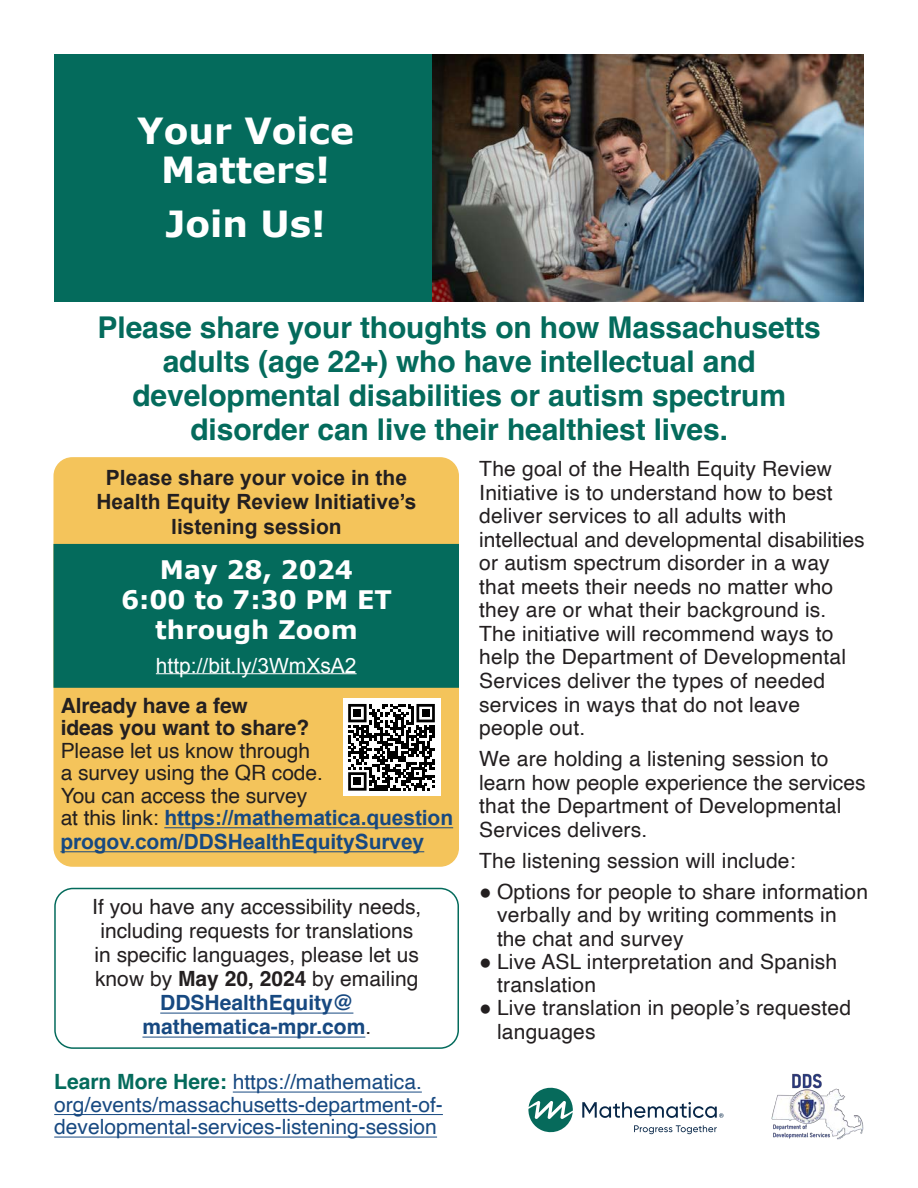
<style>
.page{position:relative;width:918px;height:1188px;background:#fff}
.page>*{position:absolute;margin:0;border:0;box-sizing:border-box;transform-origin:0 0}
.t1{font:700 36px/39px "Verdana";color:#fff;text-align:center}
.t2{font:700 30px/33.8px "Helvetica";letter-spacing:-.005em;color:#046b5c;text-align:center}
.t3{font:700 25.5px/30px "Verdana";color:#fff;text-align:center}
.t4{font:21px/23.5px "Helvetica";letter-spacing:.01em;color:#231f20}
.t5{font:21px/22.5px "Helvetica";color:#174981}
.t6{font:700 21px/24.8px "Arial";color:#231f20;text-align:center}
.t7{font:21px "Arial";color:#fff}
.s1{font-weight:700}
.s2{font-family:"Arial";font-weight:700;color:#174981}
.s3{font-weight:700;color:#174981}
.s4{font-weight:700;color:#046b5c}
</style>
<div class="page">
<div style="left:55px;top:54px;width:809px;height:247px;background:#046b5c"></div>
<img style="left:772px;top:1073px;width:92px;height:67px">
<div style="left:54px;top:458px;width:404px;height:408px;background:#f4c45b;border-radius:18px"></div>
<div style="left:53px;top:457px;width:406px;height:410px;border:2px solid #f4c45b;border-radius:18px"></div>
<div style="left:53px;top:544px;width:406px;height:144px;background:#046b5c;border:2px solid #046b5c"></div>
<div style="left:343px;top:699px;width:97px;height:97px;background:#fff"></div>
<svg style="left:348px;top:704px;width:87px;height:87px"></svg>
<div style="left:353px;top:709px;width:8px;height:8px;background:#000"></div>
<div style="left:422px;top:709px;width:8px;height:8px;background:#000"></div>
<div style="left:353px;top:778px;width:8px;height:7px;background:#000"></div>
<hr style="left:164px;top:827px;width:289px;height:1px;background:#174981">
<hr style="left:60px;top:851px;width:364px;height:1px;background:#174981">
<svg style="left:528px;top:1087px;width:45px;height:46px"></svg>
<svg style="left:634px;top:1125px;width:83px;height:9px"></svg>
<svg style="left:582px;top:1102px;width:142px;height:16px"></svg>
<hr style="left:156px;top:673px;width:201px;height:1px;background:#fff">
<hr style="left:233px;top:1092px;width:189px;height:1px;background:#174981">
<hr style="left:54px;top:1114px;width:389px;height:1px;background:#174981">
<hr style="left:54px;top:1137px;width:383px;height:1px;background:#174981">
<hr style="left:160px;top:1013px;width:193px;height:1px;background:#174981">
<hr style="left:142px;top:1037px;width:223px;height:1px;background:#174981">
<div style="left:54px;top:888px;width:405px;height:161px;border:2px solid #046b5c;border-radius:18px"></div>
<img style="left:432px;top:54px;width:432px;height:247px">
<h1 class="t1" style="left:137px;top:111px;width:218px">Your Voice<br>Matters!</h1>
<h1 class="t1" style="left:166px;top:204px;width:162px">Join Us!</h1>
<p class="t2" style="left:98px;top:314px;width:725px">Please share your thoughts on how Massachusetts adults (age 22+) who have intellectual and developmental disabilities or autism spectrum disorder can live their healthiest lives.</p>
<p class="t6" style="left:96px;top:465px;width:322px">Please share your voice in the<br>Health Equity Review Initiative’s listening session</p>
<p class="t3" style="left:121px;top:555px;width:272px">May 28, 2024<br>6:00 to 7:30 PM ET through Zoom</p>
<p class="t4" style="left:479px;top:458px;width:387px">The goal of the Health Equity Review Initiative is to understand how to best deliver services to all adults with intellectual and developmental disabilities or autism spectrum disorder in a way that meets their needs no matter who they are or what their background is.<br>The initiative will recommend ways to help the Department of Developmental Services deliver the types of needed services in ways that do not leave people out.</p>
<p class="t4" style="left:479px;top:748px;width:388px">We are holding a listening session to learn how people experience the services that the Department of Developmental Services delivers.</p>
<p class="t4" style="left:479px;top:849px;width:318px">The listening session will include:</p>
<p class="t4" style="left:497px;top:881px;width:372px;text-indent:-18px">● Options for people to share information verbally and by writing comments in the chat and survey</p>
<p class="t4" style="left:497px;top:951px;width:342px;text-indent:-18px">● Live ASL interpretation and Spanish translation</p>
<p class="t4" style="left:497px;top:997px;width:356px;text-indent:-18px">● Live translation in people’s requested languages</p>
<p class="t7" style="left:156px;top:652px;width:202px">http://bit.ly/3WmXsA2</p>
<p class="t4" style="left:60px;top:694px;width:394px;line-height:22.6px"><span class="s1">Already have a few<br>ideas you want to share?<br></span>Please let us know through<br>a survey using the QR code.<br>You can access the survey<br>at this link: <span class="s2">https://mathematica.question progov.com/DDSHealthEquitySurvey</span></p>
<p class="t4" style="left:92px;top:895px;width:331px;line-height:24px;text-align:center">If you have any accessibility needs, including requests for translations in specific languages, please let us know by <span class="s1">May 20, 2024</span> by emailing<br><span class="s3">DDSHealthEquity@ mathematica-mpr.com</span>.</p>
<p class="t5" style="left:54px;top:1071px;width:390px"><span class="s4">Learn More Here:</span> https://mathematica. org/events/massachusetts-department-of&shy;developmental-services-listening-session</p>
</div>
